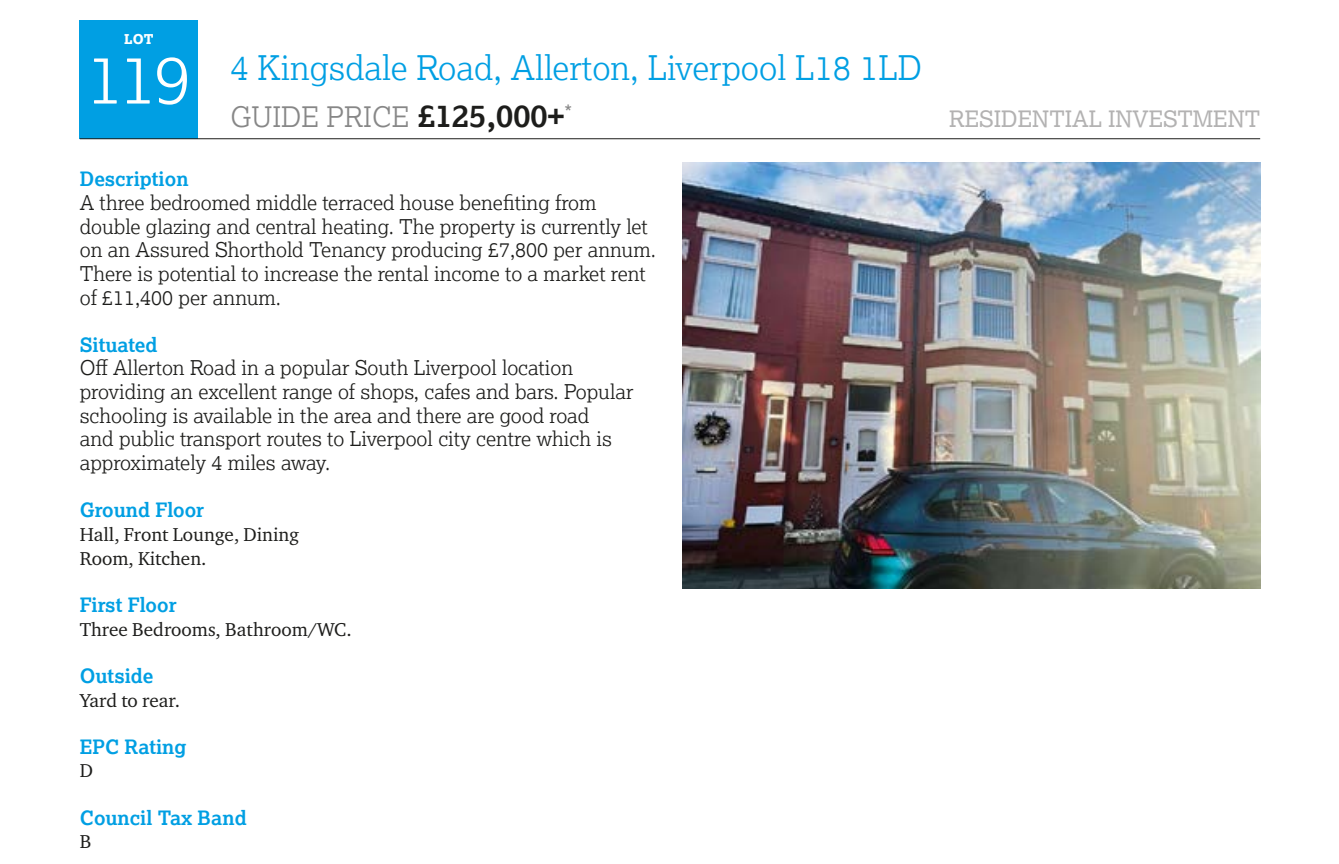
<style>
.page{position:relative;width:1339px;height:864px;background:#fff}
.page>*{position:absolute;margin:0;border:0;box-sizing:border-box;transform-origin:0 0}
.t1{font:300 67.5px "Lexia";color:#fff}
.t2{font:300 33.75px "Lexia";color:#009fe3}
.t3{font:300 28.12px "Lexia";color:#878787}
.t4{font:22.5px "Lexia";color:#b3b2b2}
.t5{font:300 20.25px/23.6px "Lexia";color:#1d1d1b}
.t6{font:700 19.8px "Lexia";color:#009fe3}
.t7{font:19.12px/23.6px "Charter ITC Pro";color:#1d1d1b}
.t8{font:800 13.5px "Lexia";color:#fff}
.s1{font-weight:700;font-size:31.5px;color:#1d1d1b}
</style>
<div class="page">
<div style="left:80px;top:21px;width:118px;height:118px;background:#009fe3"></div>
<hr style="left:80px;top:138px;width:1180px;height:1px;background:#1d1d1b">
<img style="left:682px;top:163px;width:578px;height:425px">
<p class="t8" style="left:124px;top:31px;width:31px">LOT</p>
<h1 class="t1" style="left:87px;top:36px;width:105px">119</h1>
<h2 class="t2" style="left:230px;top:46px;width:693px">4 Kingsdale Road, Allerton, Liverpool L18 1LD</h2>
<h3 class="t3" style="left:230px;top:99px;width:343px">GUIDE PRICE <span class="s1">£125,000+</span><sup>*</sup></h3>
<p class="t4" style="left:949px;top:105px;width:313px">RESIDENTIAL INVESTMENT</p>
<p class="t6" style="left:80px;top:166px;width:110px">Description</p>
<p class="t5" style="left:80px;top:190px;width:577px">A three bedroomed middle terraced house benefiting from double glazing and central heating. The property is currently let on an Assured Shorthold Tenancy producing £7,800 per annum.<br>There is potential to increase the rental income to a market rent of £11,400 per annum.</p>
<p class="t6" style="left:80px;top:332px;width:79px">Situated</p>
<p class="t5" style="left:80px;top:355px;width:555px">Off Allerton Road in a popular South Liverpool location providing an excellent range of shops, cafes and bars. Popular schooling is available in the area and there are good road<br>and public transport routes to Liverpool city centre which is approximately 4 miles away.</p>
<p class="t6" style="left:80px;top:497px;width:126px">Ground Floor</p>
<p class="t7" style="left:80px;top:522px;width:221px">Hall, Front Lounge, Dining<br>Room, Kitchen.</p>
<p class="t6" style="left:80px;top:592px;width:98px">First Floor</p>
<p class="t7" style="left:80px;top:616px;width:273px">Three Bedrooms, Bathroom/WC.</p>
<p class="t6" style="left:80px;top:663px;width:75px">Outside</p>
<p class="t7" style="left:80px;top:687px;width:102px">Yard to rear.</p>
<p class="t6" style="left:80px;top:733px;width:108px">EPC Rating</p>
<p class="t7" style="left:80px;top:758px;width:15px">D</p>
<p class="t6" style="left:80px;top:804px;width:168px">Council Tax Band</p>
<p class="t7" style="left:80px;top:829px;width:13px">B</p>
</div>
